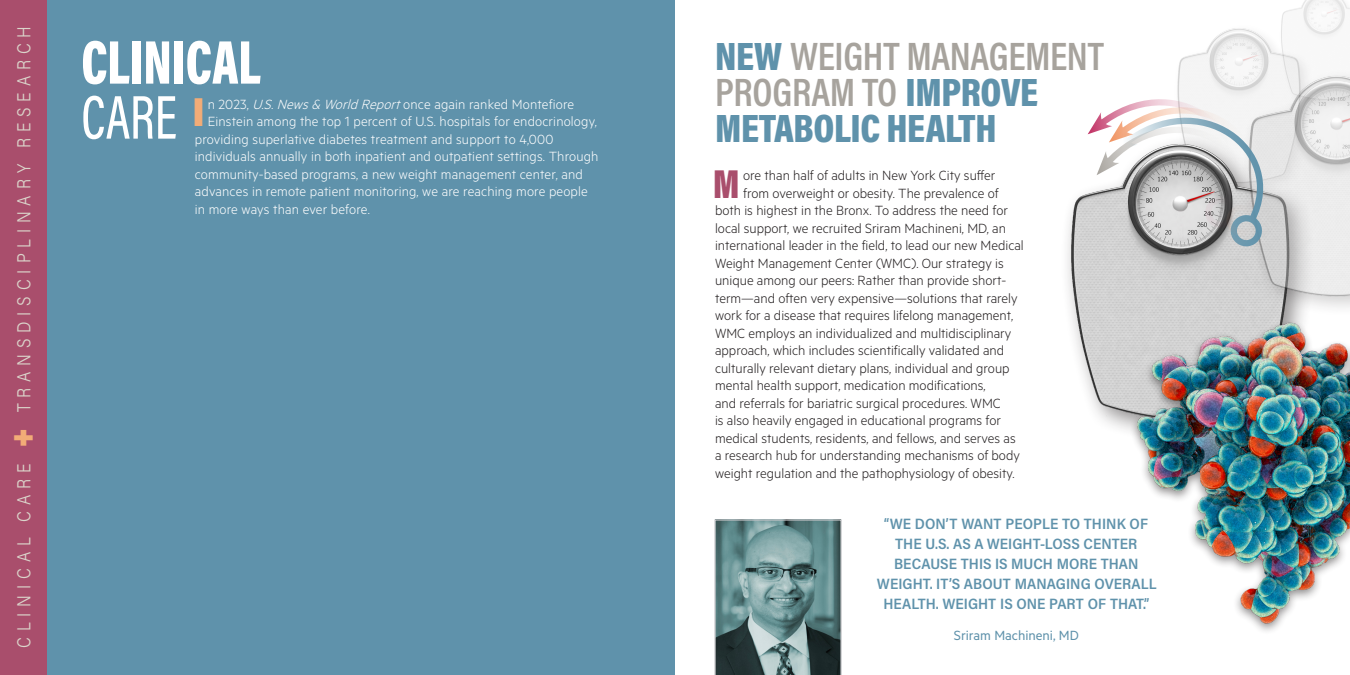
<style>
.page{position:relative;width:1350px;height:675px;background:#fff}
.page>*{position:absolute;margin:0;border:0;box-sizing:border-box;transform-origin:0 0}
.t1{font:62.5px "Acumin Variable Concept";letter-spacing:-.17em;color:#fff;scale:.85 1}
.t2{font:40.88px "Acumin Variable Concept";color:#a94e6c}
.t3{font:40.5px "Acumin Variable Concept";color:#f2ac77}
.t4{font:40px "Acumin Variable Concept";letter-spacing:-.21em;color:#a7a39d}
.t5{font:40px "Acumin Variable Concept";letter-spacing:-.15em;color:#a7a39d}
.t6{font:40px "Acumin Variable Concept";letter-spacing:-.16em;color:#5f92ab}
.t7{font:18.75px "Acumin Variable Concept";letter-spacing:.375em;color:#dbd5cb;scale:.85 1}
.t8{font:300 15px "Metric";color:#231f20}
.t9{font:300 15px "Metric";letter-spacing:.01em;color:#fff}
.t10{font:15px/20px "Acumin Variable Concept";letter-spacing:-.03em;color:#5f92ab;text-align:center}
.t11{font:15px "Metric";color:#5f92ab}
.s1{font-size:35px;color:#f2ac77}
.s2{font-style:italic}
.s3{color:#5f92ab}
</style>
<div class="page">
<div style="left:0;top:0;width:675px;height:675px;background:#5f92ab"></div>
<img style="left:1177px;top:28px;width:96px;height:60px">
<svg style="left:714px;top:519px;width:128px;height:156px;background:#688687"></svg>
<img style="left:1067px;top:134px;width:236px;height:296px">
<img style="left:1128px;top:321px;width:222px;height:310px">
<div style="left:1240px;top:68px;width:110px;height:250px;background:#231f20;opacity:.5"></div>
<img style="left:1231px;top:64px;width:119px;height:245px">
<div style="left:1277px;top:0;width:73px;height:109px;background:#231f20;opacity:.5"></div>
<img style="left:1273px;top:0;width:77px;height:105px">
<svg style="left:1088px;top:88px;width:184px;height:162px"></svg>
<div style="left:0;top:0;width:46px;height:675px;background:#a94e6c"></div>
<p class="t7" style="left:11px;top:648px;width:733px;rotate:-90deg">CLINICAL CARE <span class="s1">+</span> TRANSDISCIPLINARY RESEARCH</p>
<p class="t1" style="left:81px;top:19px;width:220px">CLI NICAL</p>
<p class="t1" style="left:81px;top:74px;width:124px">CARE</p>
<p class="t3" style="left:192px;top:85px;width:12px">I</p>
<p class="t9" style="left:208px;top:96px;width:368px">n 2023, <span class="s2">U.S.News&amp; WorldReport</span>once again ranked Montefiore</p>
<p class="t9" style="left:208px;top:113px;width:391px">Einstein among the top 1 percent of U.S. hospitals for endocrinology,</p>
<p class="t9" style="left:195px;top:131px;width:360px">providing superlative diabetes treatment and support to 4,000</p>
<p class="t9" style="left:195px;top:148px;width:405px">individuals annually in both inpatient and outpatient settings. Through</p>
<p class="t9" style="left:195px;top:166px;width:390px">community-based programs, a new weight management center, and</p>
<p class="t9" style="left:195px;top:183px;width:394px">advances in remote patient monitoring, we are reaching more people</p>
<p class="t9" style="left:195px;top:201px;width:177px">in more ways than ever before.</p>
<p class="t4" style="left:715px;top:28px;width:396px"><span class="s3">NEW</span> WEIGHT MANAGEMENT</p>
<p class="t5" style="left:715px;top:65px;width:330px">PROGRAM TO<span class="s3">IMPROVE</span></p>
<p class="t6" style="left:715px;top:101px;width:291px">METABOLI C HEALTH</p>
<p class="t2" style="left:713px;top:156px;width:37px">M</p>
<p class="t8" style="left:743px;top:167px;width:254px">ore than half of adults in New York City suffer</p>
<p class="t8" style="left:743px;top:184px;width:257px">from overweight or obesity. The prevalence of</p>
<p class="t8" style="left:715px;top:202px;width:294px">both is highest in the Bronx. To address the need for</p>
<p class="t8" style="left:715px;top:219px;width:293px">local support, we recruited Sriram Machineni, MD, an</p>
<p class="t8" style="left:715px;top:237px;width:310px">international leader in the field, to lead our new Medical</p>
<p class="t8" style="left:715px;top:254px;width:290px">Weight Management Center (WMC). Our strategy is</p>
<p class="t8" style="left:715px;top:272px;width:293px">unique among our peers: Rather than provide short-</p>
<p class="t8" style="left:715px;top:289px;width:304px">term—and often very expensive—solutions that rarely</p>
<p class="t8" style="left:715px;top:307px;width:300px">work for a disease that requires lifelong management,</p>
<p class="t8" style="left:715px;top:324px;width:298px">WMC employs an individualized and multidisciplinary</p>
<p class="t8" style="left:715px;top:342px;width:291px">approach, which includes scientifically validated and</p>
<p class="t8" style="left:715px;top:359px;width:296px">culturally relevant dietary plans, individual and group</p>
<p class="t8" style="left:715px;top:377px;width:272px">mental health support, medication modifications,</p>
<p class="t8" style="left:715px;top:394px;width:287px">and referrals for bariatric surgical procedures. WMC</p>
<p class="t8" style="left:715px;top:412px;width:287px">is also heavily engaged in educational programs for</p>
<p class="t8" style="left:715px;top:429px;width:302px">medical students, residents, and fellows, and serves as</p>
<p class="t8" style="left:715px;top:447px;width:306px">a research hub for understanding mechanisms of body</p>
<p class="t8" style="left:715px;top:464px;width:301px">weight regulation and the pathophysiology of obesity.</p>
<p class="t10" style="left:884px;top:513px;width:266px">“WE DON’T WANT PEOPLE TO THINK OF<br>THE U.S. AS A WEIGHT-LOSS CENTER</p>
<p class="t10" style="left:877px;top:553px;width:282px">BECAUSE THIS IS MUCH MORE THAN<br>WEIGHT. IT’S ABOUT MANAGING OVERALL<br>HEALTH. WEIGHT IS ONE PART OF THAT.”</p>
<p class="t11" style="left:954px;top:627px;width:127px">Sriram Machineni, MD</p>
</div>
